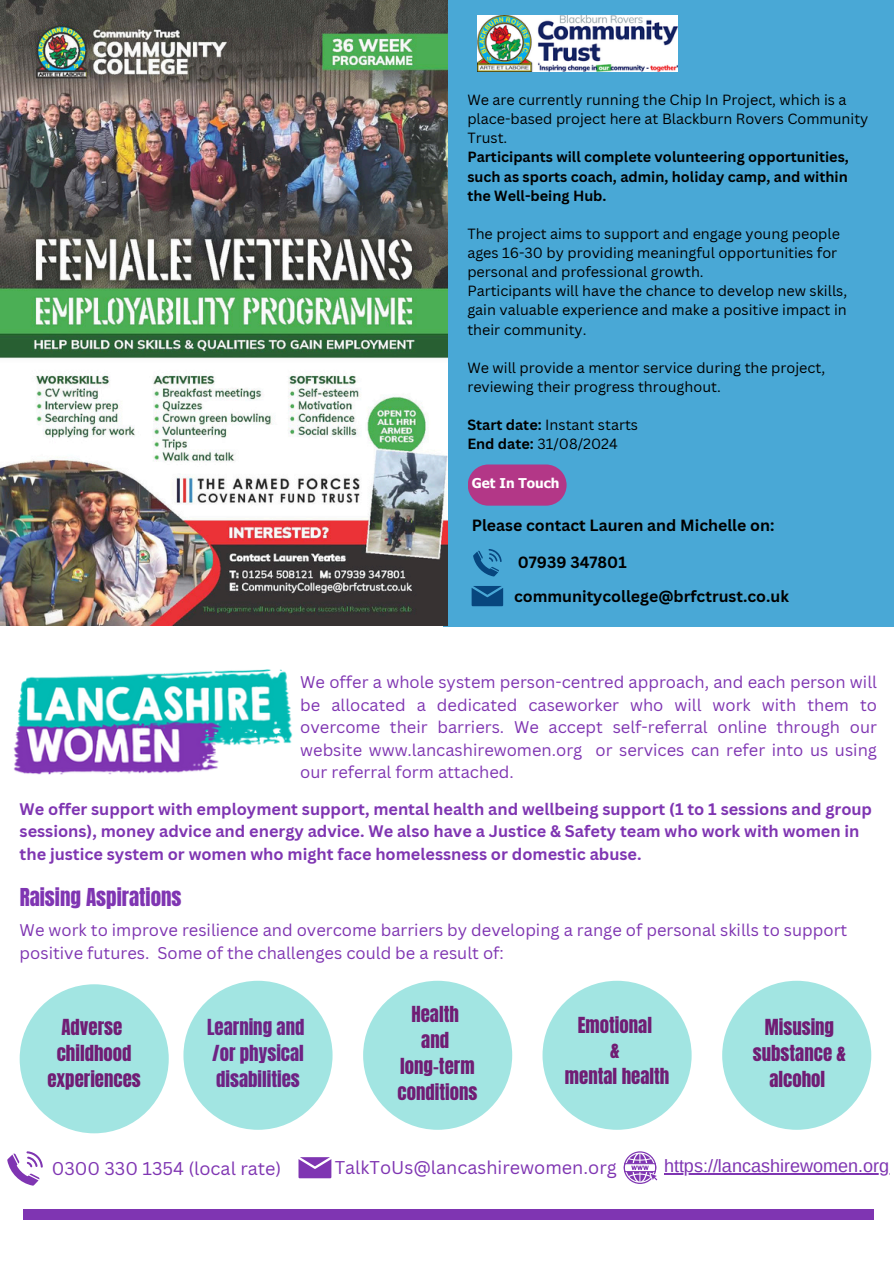
<style>
.page{position:relative;width:894px;height:1264px;background:#fff}
.page>*{position:absolute;margin:0;border:0;box-sizing:border-box;transform-origin:0 0}
.t1{font:21px "Anton";color:#7f35b2}
.t2{font:18.75px/25.8px "Anton";color:#701d74;text-align:center}
.t3{font:18.75px/25.8px "Anton";color:#6e2384;text-align:justify}
.t4{font:18px "Canva Sans";color:#7f35b2}
.t5{font:18px "Arimo";color:#7f35b2}
.t6{font:16.5px/22.5px "Canva Sans";color:#7f35b2}
.t7{font:700 16.2px/22.2px "Canva Sans";color:#7f35b2}
.t8{font:700 15.9px "Canva Sans";color:#000}
.t9{font:14.4px/19.2px "Canva Sans";color:#000}
.t10{font:700 14.4px/19.2px "Canva Sans";color:#000;text-align:justify}
.t11{font:700 13.5px "Tahoma";color:#fff}
.s1{font-weight:700}
</style>
<div class="page">
<div style="left:443px;top:0;width:450px;height:626px;background:#49a8d6"></div>
<img style="left:477px;top:15px;width:200px;height:56px">
<img style="left:0;top:0;width:447px;height:626px">
<svg style="left:471px;top:586px;width:32px;height:20px"></svg>
<svg style="left:473px;top:549px;width:28px;height:27px"></svg>
<svg style="left:468px;top:464px;width:98px;height:41px;background:#a9418e"></svg>
<img style="left:13px;top:669px;width:280px;height:106px">
<div style="left:363px;top:980px;width:149px;height:149px;background:#a2e5e2;border-radius:50%"></div>
<div style="left:542px;top:980px;width:149px;height:149px;background:#a2e5e2;border-radius:50%"></div>
<div style="left:722px;top:980px;width:149px;height:149px;background:#a2e5e2;border-radius:50%"></div>
<div style="left:183px;top:980px;width:149px;height:149px;background:#a2e5e2;border-radius:50%"></div>
<div style="left:20px;top:984px;width:149px;height:149px;background:#a2e5e2;border-radius:50%"></div>
<div style="left:23px;top:1209px;width:850px;height:10px;background:#7f35b2"></div>
<svg style="left:623px;top:1151px;width:34px;height:32px"></svg>
<svg style="left:7px;top:1151px;width:36px;height:34px"></svg>
<svg style="left:298px;top:1157px;width:33px;height:21px"></svg>
<hr style="left:663px;top:1173px;width:226px;height:1px;background:#7f35b2">
<p class="t9" style="left:467px;top:90px;width:402px">We are currently running the Chip In Project, which is a place-based project here at Blackburn Rovers Community<br>Trust.</p>
<p class="t10" style="left:467px;top:147px;width:383px">Participants will complete volunteering opportunities, such as sports coach, admin, holiday camp, and within the Well-being Hub.</p>
<p class="t9" style="left:467px;top:224px;width:374px">The project aims to support and engage young people ages 16-30 by providing meaningful opportunities for personal and professional growth.</p>
<p class="t9" style="left:467px;top:281px;width:381px;text-align:justify">Participants will have the chance to develop new skills, gain valuable experience and make a positive impact in their community.</p>
<p class="t9" style="left:467px;top:358px;width:359px">We will provide a mentor service during the project, reviewing their progress throughout.</p>
<p class="t9" style="left:467px;top:415px;width:172px"><span class="s1">Start date:</span> Instant starts</p>
<p class="t9" style="left:467px;top:434px;width:152px"><span class="s1">End date:</span> 31/08/2024</p>
<h3 class="t11" style="left:472px;top:474px;width:89px">Get In Touch</h3>
<p class="t8" style="left:471px;top:514px;width:304px">Please contact Lauren and Michelle on:</p>
<h5 class="t8" style="left:517px;top:551px;width:110px">07939 347801</h5>
<h3 class="t8" style="left:514px;top:585px;width:276px">communitycollege@brfctrust.co.uk</h3>
<h2 class="t6" style="left:300px;top:670px;width:578px;text-align:justify">We offer a whole system person-centred approach, and each person will be allocated a dedicated caseworker who will work with them to overcome their barriers. We accept self-referral online through our website www.lancashirewomen.org or services can refer into us using our referral form attached.</h2>
<p class="t7" style="left:20px;top:797px;width:853px">We offer support with employment support, mental health and wellbeing support (1 to 1 sessions and group sessions), money advice and energy advice. We also have a Justice &amp; Safety team who work with women in the justice system or women who might face homelessness or domestic abuse.</p>
<h3 class="t1" style="left:20px;top:882px;width:163px">Raising Aspirations</h3>
<p class="t6" style="left:20px;top:918px;width:828px">We work to improve resilience and overcome barriers by developing a range of personal skills to support positive futures. Some of the challenges could be a result of:</p>
<h4 class="t2" style="left:47px;top:1014px;width:95px">Adverse childhood experiences</h4>
<h3 class="t3" style="left:207px;top:1014px;width:99px">Learning and /or physical disabilities</h3>
<h1 class="t2" style="left:397px;top:1001px;width:81px">Health and long-term conditions</h1>
<h4 class="t2" style="left:564px;top:1012px;width:106px">Emotional<br>&amp;<br>mental health</h4>
<h2 class="t2" style="left:752px;top:1014px;width:95px">Misusing substance &amp; alcohol</h2>
<h2 class="t4" style="left:52px;top:1155px;width:231px">0300 330 1354 (local rate)</h2>
<h2 class="t4" style="left:334px;top:1155px;width:283px">TalkToUs@lancashirewomen.org</h2>
<h2 class="t5" style="left:663px;top:1155px;width:226px">https://lancashirewomen.org</h2>
</div>
